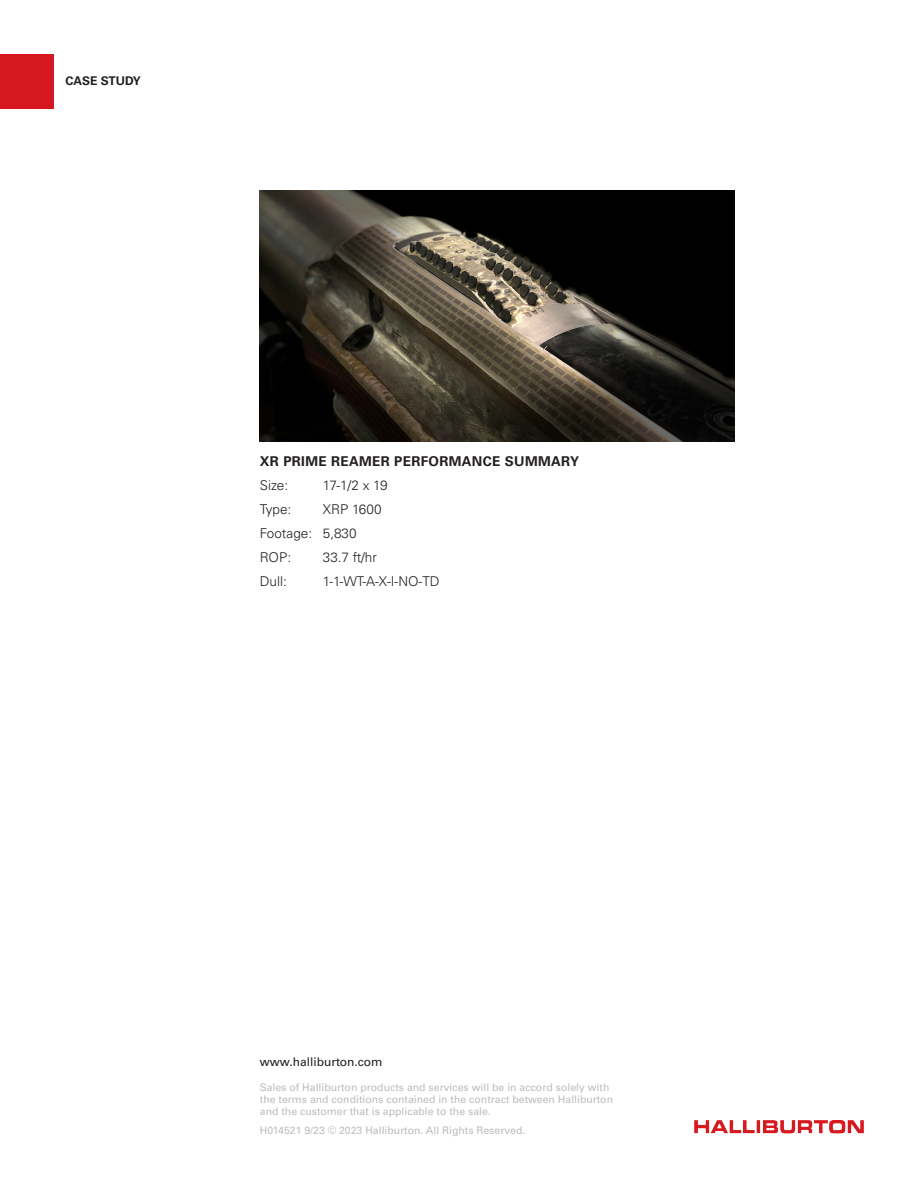
<style>
.page{position:relative;width:918px;height:1188px;background:#fff}
.page>*{position:absolute;margin:0;border:0;box-sizing:border-box;transform-origin:0 0}
.Body{font:300 13.5px "Univers LT Std";color:#231f20}
.Body_Header{font:700 13.5px "Univers LT Std";letter-spacing:.025em;color:#231f20}
.t1{font:12px "Univers LT Std";color:#231f20}
.t2{font:700 12px "Univers LT Std";color:#231f20}
.t3{font:10.5px/12px "Univers LT Std";color:#bcbdc0}
</style>
<div class="page">
<img style="left:260px;top:191px;width:474px;height:250px">
<div style="left:0;top:54px;width:54px;height:55px;background:#d7171f"></div>
<img style="left:695px;top:1121px;width:169px;height:13px">
<p class="t2" style="left:66px;top:74px;width:77px">CASE STUDY</p>
<p class="Body_Header" style="left:260px;top:453px;width:321px">XR PRIME REAMER PERFORMANCE SUMMARY</p>
<p class="Body" style="left:260px;top:477px;width:30px">Size:</p>
<p class="Body" style="left:323px;top:477px;width:66px">17-1/2 x 19</p>
<p class="Body" style="left:260px;top:501px;width:33px">Type:</p>
<p class="Body" style="left:323px;top:501px;width:60px">XRP 1600</p>
<p class="Body" style="left:260px;top:525px;width:98px">Footage: 5,830</p>
<p class="Body" style="left:260px;top:549px;width:33px">ROP:</p>
<p class="Body" style="left:323px;top:549px;width:56px">33.7 ft/hr</p>
<p class="Body" style="left:260px;top:573px;width:28px">Dull:</p>
<p class="Body" style="left:323px;top:573px;width:118px">1-1-WT-A-X-I-NO-TD</p>
<p class="t1" style="left:260px;top:1054px;width:124px">www.halliburton.com</p>
<p class="t3" style="left:260px;top:1082px;width:355px">Sales of Halliburton products and services will be in accord solely with the terms and conditions contained in the contract between Halliburton and the customer that is applicable to the sale.</p>
<p class="t3" style="left:260px;top:1124px;width:267px">H014521 9/23 © 2023 Halliburton. All Rights Reserved.</p>
</div>
